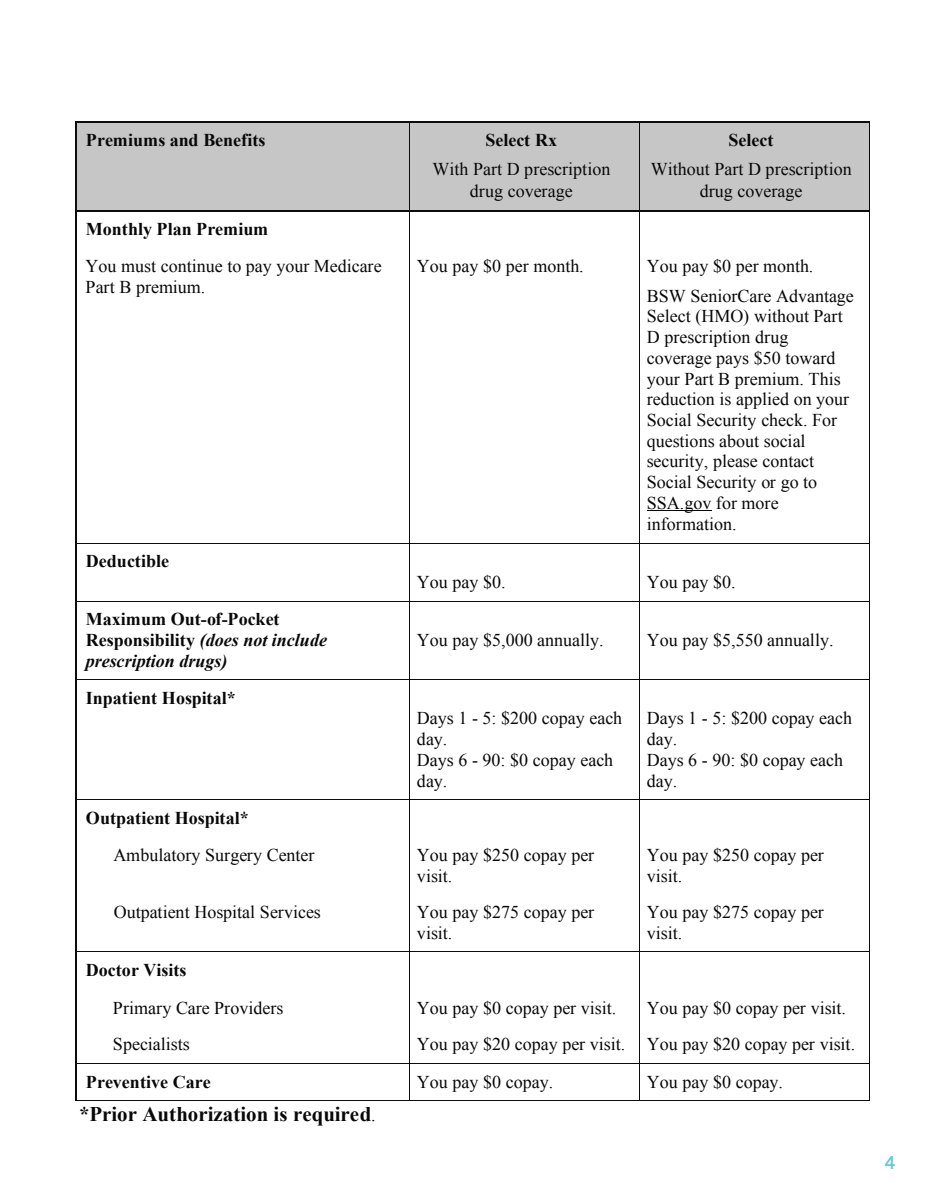
<style>
.page{position:relative;width:932px;height:1202px;background:#fff}
.page>*{position:absolute;margin:0;border:0;box-sizing:border-box;transform-origin:0 0}
.t1{font:700 20.85px "Times New Roman";color:#080808}
.t2{font:18px/20.7px "Times New Roman";color:#080808}
.t3{font:700 18px/20.7px "Times New Roman";color:#080808}
.t4{font:600 18px "Sharp Sans";color:#63c7df}
.s1{font-weight:700}
.s2{font-style:italic}
.s3{font-weight:400;font-size:18px}
</style>
<div class="page">
<div style="left:77px;top:122px;width:332px;height:88px;background:#c6c6c6"></div>
<div style="left:410px;top:122px;width:229px;height:37px;background:#c6c6c6"></div>
<div style="left:410px;top:159px;width:229px;height:21px;background:#c6c6c6"></div>
<div style="left:410px;top:180px;width:229px;height:29px;background:#c6c6c6"></div>
<div style="left:640px;top:122px;width:228px;height:37px;background:#c6c6c6"></div>
<div style="left:640px;top:159px;width:228px;height:21px;background:#c6c6c6"></div>
<div style="left:640px;top:180px;width:228px;height:29px;background:#c6c6c6"></div>
<hr style="left:75px;top:121px;width:334px;height:1px;background:#0c0c0c">
<hr style="left:410px;top:121px;width:229px;height:1px;background:#0c0c0c">
<hr style="left:640px;top:121px;width:228px;height:1px;background:#0c0c0c">
<hr style="left:75px;top:122px;width:2px;height:88px;background:#0c0c0c">
<hr style="left:409px;top:122px;width:1px;height:88px;background:#0c0c0c">
<hr style="left:639px;top:122px;width:1px;height:88px;background:#0c0c0c">
<hr style="left:868px;top:122px;width:1px;height:88px;background:#0c0c0c">
<hr style="left:77px;top:210px;width:332px;height:1px;background:#0c0c0c">
<hr style="left:410px;top:210px;width:229px;height:1px;background:#0c0c0c">
<hr style="left:640px;top:210px;width:228px;height:1px;background:#0c0c0c">
<hr style="left:75px;top:211px;width:2px;height:37px;background:#0c0c0c">
<hr style="left:409px;top:211px;width:1px;height:37px;background:#0c0c0c">
<hr style="left:639px;top:211px;width:1px;height:37px;background:#0c0c0c">
<hr style="left:868px;top:211px;width:1px;height:37px;background:#0c0c0c">
<hr style="left:646px;top:510px;width:65px;height:1px;background:#080808">
<hr style="left:75px;top:248px;width:2px;height:294px;background:#0c0c0c">
<hr style="left:409px;top:248px;width:1px;height:294px;background:#0c0c0c">
<hr style="left:639px;top:248px;width:1px;height:294px;background:#0c0c0c">
<hr style="left:868px;top:248px;width:1px;height:294px;background:#0c0c0c">
<hr style="left:77px;top:542px;width:332px;height:1px;background:#0c0c0c">
<hr style="left:410px;top:542px;width:229px;height:1px;background:#0c0c0c">
<hr style="left:640px;top:542px;width:228px;height:1px;background:#0c0c0c">
<hr style="left:75px;top:543px;width:2px;height:57px;background:#0c0c0c">
<hr style="left:409px;top:543px;width:1px;height:57px;background:#0c0c0c">
<hr style="left:639px;top:543px;width:1px;height:57px;background:#0c0c0c">
<hr style="left:868px;top:543px;width:1px;height:57px;background:#0c0c0c">
<hr style="left:77px;top:600px;width:332px;height:1px;background:#0c0c0c">
<hr style="left:410px;top:600px;width:229px;height:1px;background:#0c0c0c">
<hr style="left:640px;top:600px;width:228px;height:1px;background:#0c0c0c">
<hr style="left:75px;top:601px;width:2px;height:78px;background:#0c0c0c">
<hr style="left:409px;top:601px;width:1px;height:78px;background:#0c0c0c">
<hr style="left:639px;top:601px;width:1px;height:78px;background:#0c0c0c">
<hr style="left:868px;top:601px;width:1px;height:78px;background:#0c0c0c">
<hr style="left:77px;top:679px;width:332px;height:1px;background:#0c0c0c">
<hr style="left:410px;top:679px;width:229px;height:1px;background:#0c0c0c">
<hr style="left:640px;top:679px;width:228px;height:1px;background:#0c0c0c">
<hr style="left:75px;top:680px;width:2px;height:119px;background:#0c0c0c">
<hr style="left:409px;top:680px;width:1px;height:119px;background:#0c0c0c">
<hr style="left:639px;top:680px;width:1px;height:119px;background:#0c0c0c">
<hr style="left:868px;top:680px;width:1px;height:119px;background:#0c0c0c">
<hr style="left:77px;top:799px;width:332px;height:1px;background:#0c0c0c">
<hr style="left:410px;top:799px;width:229px;height:1px;background:#0c0c0c">
<hr style="left:640px;top:799px;width:228px;height:1px;background:#0c0c0c">
<hr style="left:75px;top:800px;width:2px;height:37px;background:#0c0c0c">
<hr style="left:409px;top:800px;width:1px;height:37px;background:#0c0c0c">
<hr style="left:639px;top:800px;width:1px;height:37px;background:#0c0c0c">
<hr style="left:868px;top:800px;width:1px;height:37px;background:#0c0c0c">
<hr style="left:75px;top:837px;width:2px;height:57px;background:#0c0c0c">
<hr style="left:409px;top:837px;width:1px;height:57px;background:#0c0c0c">
<hr style="left:639px;top:837px;width:1px;height:57px;background:#0c0c0c">
<hr style="left:868px;top:837px;width:1px;height:57px;background:#0c0c0c">
<hr style="left:75px;top:894px;width:2px;height:57px;background:#0c0c0c">
<hr style="left:409px;top:894px;width:1px;height:57px;background:#0c0c0c">
<hr style="left:639px;top:894px;width:1px;height:57px;background:#0c0c0c">
<hr style="left:868px;top:894px;width:1px;height:57px;background:#0c0c0c">
<hr style="left:77px;top:951px;width:332px;height:1px;background:#0c0c0c">
<hr style="left:410px;top:951px;width:229px;height:1px;background:#0c0c0c">
<hr style="left:640px;top:951px;width:228px;height:1px;background:#0c0c0c">
<hr style="left:75px;top:952px;width:2px;height:38px;background:#0c0c0c">
<hr style="left:409px;top:952px;width:1px;height:38px;background:#0c0c0c">
<hr style="left:639px;top:952px;width:1px;height:38px;background:#0c0c0c">
<hr style="left:868px;top:952px;width:1px;height:38px;background:#0c0c0c">
<hr style="left:75px;top:990px;width:2px;height:36px;background:#0c0c0c">
<hr style="left:409px;top:990px;width:1px;height:36px;background:#0c0c0c">
<hr style="left:639px;top:990px;width:1px;height:36px;background:#0c0c0c">
<hr style="left:868px;top:990px;width:1px;height:36px;background:#0c0c0c">
<hr style="left:75px;top:1026px;width:2px;height:37px;background:#0c0c0c">
<hr style="left:409px;top:1026px;width:1px;height:37px;background:#0c0c0c">
<hr style="left:639px;top:1026px;width:1px;height:37px;background:#0c0c0c">
<hr style="left:868px;top:1026px;width:1px;height:37px;background:#0c0c0c">
<hr style="left:77px;top:1063px;width:332px;height:1px;background:#0c0c0c">
<hr style="left:410px;top:1063px;width:229px;height:1px;background:#0c0c0c">
<hr style="left:640px;top:1063px;width:228px;height:1px;background:#0c0c0c">
<hr style="left:75px;top:1063px;width:2px;height:37px;background:#0c0c0c">
<hr style="left:75px;top:1100px;width:334px;height:1px;background:#0c0c0c">
<hr style="left:409px;top:1063px;width:1px;height:37px;background:#0c0c0c">
<hr style="left:410px;top:1100px;width:229px;height:1px;background:#0c0c0c">
<hr style="left:639px;top:1063px;width:1px;height:37px;background:#0c0c0c">
<hr style="left:640px;top:1100px;width:228px;height:1px;background:#0c0c0c">
<hr style="left:868px;top:1063px;width:1px;height:37px;background:#0c0c0c">
<h2 class="t3" style="left:86px;top:129px;width:181px">Premiums and Benefits</h2>
<p class="t3" style="left:485px;top:129px;width:73px">Select Rx</p>
<p class="t2" style="left:432px;top:158px;width:179px;line-height:21.3px;text-align:center">With Part D prescription drug coverage</p>
<p class="t2" style="left:650px;top:125px;width:202px;line-height:29.1px;text-align:center"><span class="s1">Select<br></span>Without Part D prescription</p>
<p class="t2" style="left:699px;top:180px;width:104px">drug coverage</p>
<p class="t3" style="left:86px;top:218px;width:184px">Monthly Plan Premium</p>
<p class="t2" style="left:86px;top:255px;width:297px">You must continue to pay your Medicare<br>Part B premium.</p>
<p class="t2" style="left:417px;top:255px;width:168px">You pay $0 per month.</p>
<p class="t2" style="left:646px;top:251px;width:209px;line-height:29.5px">You pay $0 per month.<br>BSW SeniorCare Advantage</p>
<p class="t2" style="left:646px;top:305px;width:204px">Select (HMO) without Part<br>D prescription drug coverage pays $50 toward your Part B premium. This reduction is applied on your<br>Social Security check. For questions about social security, please contact<br>Social Security or go to<br>SSA.gov for more information.</p>
<p class="t3" style="left:86px;top:550px;width:85px">Deductible</p>
<p class="t2" style="left:417px;top:571px;width:90px">You pay $0.</p>
<p class="t2" style="left:646px;top:571px;width:90px">You pay $0.</p>
<p class="t3" style="left:86px;top:608px;width:242px">Maximum Out-of-Pocket<br>Responsibility <span class="s2">(does not include prescription drugs)</span></p>
<p class="t2" style="left:417px;top:629px;width:188px">You pay $5,000 annually.</p>
<p class="t2" style="left:646px;top:629px;width:188px">You pay $5,550 annually.</p>
<p class="t3" style="left:86px;top:687px;width:151px">Inpatient Hospital*</p>
<p class="t3" style="left:86px;top:807px;width:164px">Outpatient Hospital*</p>
<p class="t2" style="left:113px;top:844px;width:203px">Ambulatory Surgery Center</p>
<p class="t2" style="left:114px;top:901px;width:209px">Outpatient Hospital Services</p>
<p class="t3" style="left:86px;top:959px;width:102px">Doctor Visits</p>
<p class="t2" style="left:113px;top:997px;width:172px">Primary Care Providers</p>
<p class="t2" style="left:113px;top:1033px;width:78px">Specialists</p>
<p class="t2" style="left:417px;top:707px;width:207px">Days 1 - 5: $200 copay each day.</p>
<p class="t2" style="left:417px;top:748px;width:198px;line-height:21.3px">Days 6 - 90: $0 copay each day.</p>
<p class="t2" style="left:417px;top:844px;width:178px">You pay $250 copay per visit.</p>
<p class="t2" style="left:417px;top:901px;width:178px">You pay $275 copay per visit.</p>
<p class="t2" style="left:646px;top:707px;width:207px">Days 1 - 5: $200 copay each day.</p>
<p class="t2" style="left:646px;top:748px;width:198px;line-height:21.3px">Days 6 - 90: $0 copay each day.</p>
<p class="t2" style="left:646px;top:844px;width:178px">You pay $250 copay per visit.</p>
<p class="t2" style="left:646px;top:901px;width:178px">You pay $275 copay per visit.</p>
<p class="t2" style="left:417px;top:997px;width:201px">You pay $0 copay per visit.</p>
<p class="t2" style="left:417px;top:1033px;width:210px">You pay $20 copay per visit.</p>
<p class="t2" style="left:646px;top:997px;width:201px">You pay $0 copay per visit.</p>
<p class="t2" style="left:646px;top:1033px;width:210px">You pay $20 copay per visit.</p>
<p class="t3" style="left:86px;top:1070px;width:126px">Preventive Care</p>
<p class="t2" style="left:417px;top:1070px;width:138px">You pay $0 copay.</p>
<p class="t2" style="left:646px;top:1070px;width:138px">You pay $0 copay.</p>
<p class="t1" style="left:79px;top:1099px;width:298px">*Prior Authorization is required<span class="s3">.</span></p>
<p class="t4" style="left:884px;top:1149px;width:13px">4</p>
</div>
